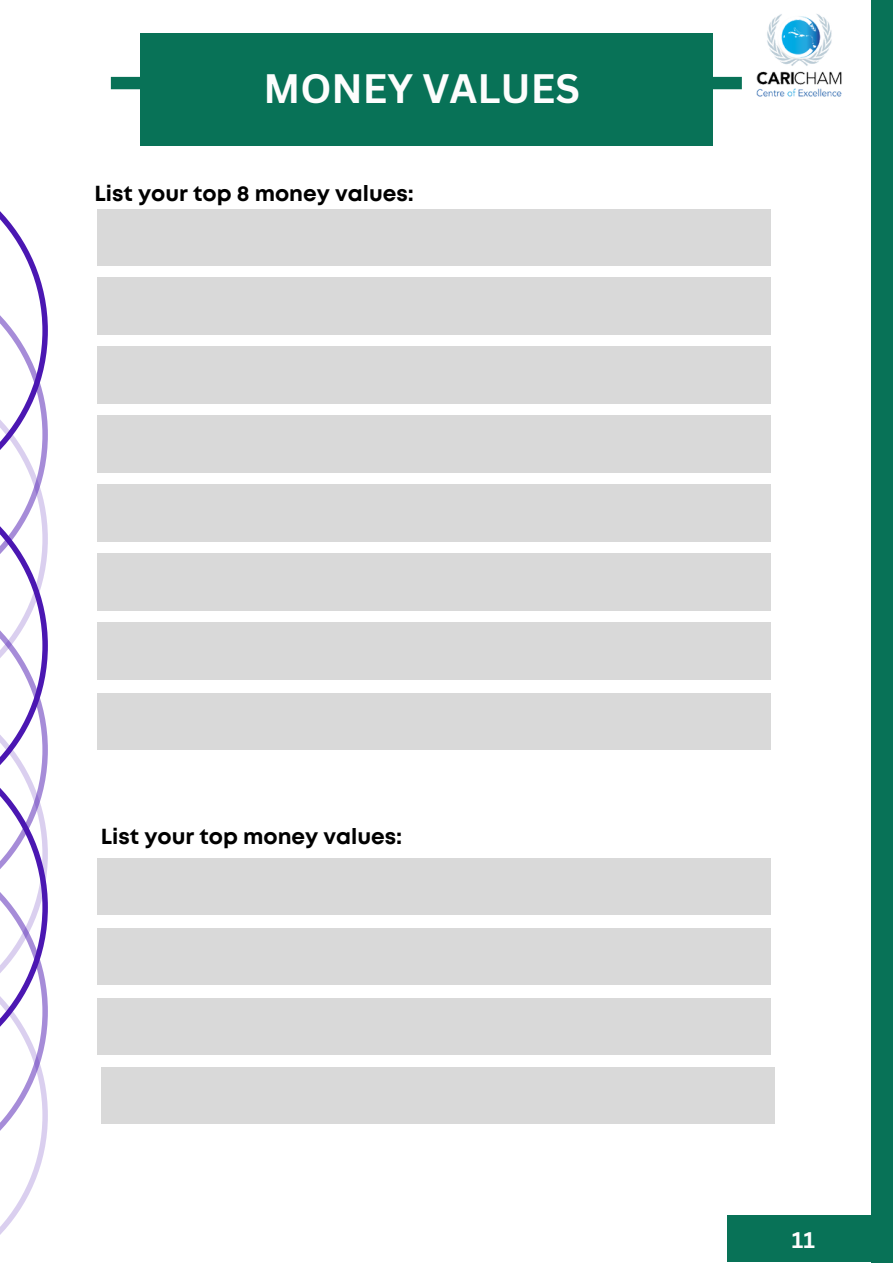
<style>
.page{position:relative;width:893px;height:1264px;background:#fff}
.page>*{position:absolute;margin:0;border:0;box-sizing:border-box;transform-origin:0 0}
.t1{font:700 40.05px "Canva Sans";color:#fdfdfd}
.t2{font:700 22.05px "Canva Sans";color:#fdfdfd}
.t3{font:700 21.75px "Mont";color:#000}
</style>
<div class="page">
<div style="left:140px;top:33px;width:572px;height:113px;background:#087257"></div>
<svg style="left:0;top:211px;width:48px;height:1024px"></svg>
<img style="left:727px;top:14px;width:115px;height:83px">
<div style="left:871px;top:0;width:21px;height:1262px;background:#087257"></div>
<div style="left:727px;top:1215px;width:163px;height:46px;background:#087257"></div>
<div style="left:111px;top:77px;width:630px;height:12px;background:#087257"></div>
<div style="left:97px;top:553px;width:673px;height:57px;background:#d9d9d9"></div>
<div style="left:97px;top:622px;width:673px;height:57px;background:#d9d9d9"></div>
<div style="left:97px;top:693px;width:673px;height:56px;background:#d9d9d9"></div>
<div style="left:97px;top:858px;width:673px;height:56px;background:#d9d9d9"></div>
<div style="left:97px;top:209px;width:673px;height:56px;background:#d9d9d9"></div>
<div style="left:97px;top:277px;width:673px;height:57px;background:#d9d9d9"></div>
<div style="left:97px;top:346px;width:673px;height:57px;background:#d9d9d9"></div>
<div style="left:97px;top:415px;width:673px;height:57px;background:#d9d9d9"></div>
<div style="left:97px;top:484px;width:673px;height:57px;background:#d9d9d9"></div>
<div style="left:97px;top:928px;width:673px;height:56px;background:#d9d9d9"></div>
<div style="left:97px;top:998px;width:673px;height:56px;background:#d9d9d9"></div>
<div style="left:101px;top:1067px;width:673px;height:56px;background:#d9d9d9"></div>
<h1 class="t1" style="left:263px;top:60px;width:318px">MONEY VALUES</h1>
<p class="t3" style="left:94px;top:185px;width:321px">List your top 8 money values:</p>
<p class="t3" style="left:101px;top:828px;width:303px">List your top money values:</p>
<p class="t2" style="left:791px;top:1224px;width:25px">11</p>
</div>
